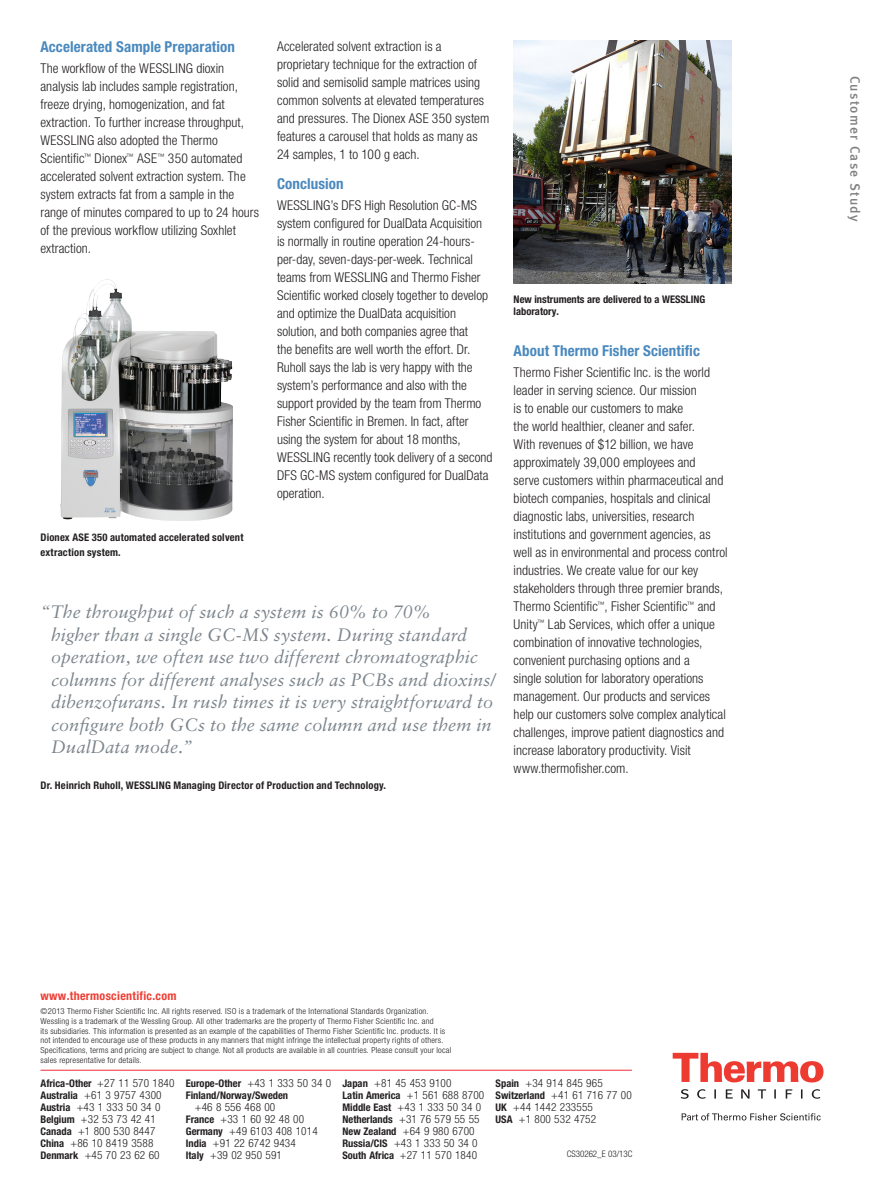
<style>
.page{position:relative;width:891px;height:1188px;background:#fff}
.page>*{position:absolute;margin:0;border:0;box-sizing:border-box;transform-origin:0 0}
.t1{font:italic 18px/22.5px "Sabon";letter-spacing:.005em;color:#7c858c}
.t2{font:700 condensed 15px "Helvetica Neue";letter-spacing:.005em;color:#4a89be}
.t3{font:300 condensed 13.5px/18px "Helvetica Neue";letter-spacing:.005em;color:#231f20}
.t4{font:13.5px "Meta Medium LF";letter-spacing:.1em;color:#808083}
.t5{font:700 condensed 12px "Helvetica Neue";letter-spacing:.025em;color:#ee3e34}
.t6{font:300 condensed 11.25px/12px "Helvetica Neue";letter-spacing:.015em;color:#231f20}
.t7{font:700 condensed 10.5px/12.3px "Helvetica Neue";color:#231f20}
.t8{font:700 condensed 10.5px/15px "Helvetica Neue LT Std";letter-spacing:.02em;color:#231f20}
.t9{font:300 condensed 9px "Helvetica Neue";color:#231f20}
.t10{font:300 condensed 8.25px/9.8px "Helvetica Neue";letter-spacing:.02em;color:#231f20;scale:1.05 1}
.s1{font-weight:300;font-size:11.25px}
.s2{font-weight:700;font-size:10.5px}
</style>
<div class="page">
<svg style="left:673px;top:1053px;width:150px;height:29px"></svg>
<svg style="left:681px;top:1089px;width:139px;height:10px"></svg>
<svg style="left:682px;top:1113px;width:139px;height:8px"></svg>
<img style="left:61px;top:279px;width:172px;height:242px">
<img style="left:514px;top:40px;width:218px;height:244px">
<hr style="left:40px;top:1070px;width:592px;height:1px;background:#ee2d33">
<p class="t2" style="left:40px;top:38px;width:196px">Accelerated Sample Preparation</p>
<p class="t3" style="left:40px;top:59px;width:220px">The workflow of the WESSLING dioxin analysis lab includes sample registration, freeze drying, homogenization, and fat extraction. To further increase throughput, WESSLING also adopted the Thermo Scientific<sup>™</sup> Dionex<sup>™</sup> ASE<sup>™</sup> 350 automated accelerated solvent extraction system. The system extracts fat from a sample in the range of minutes compared to up to 24 hours of the previous workflow utilizing Soxhlet extraction.</p>
<p class="t8" style="left:40px;top:530px;width:204px">Dionex ASE 350 automated accelerated solvent extraction system.</p>
<p class="t3" style="left:277px;top:37px;width:214px">Accelerated solvent extraction is a proprietary technique for the extraction of solid and semisolid sample matrices using common solvents at elevated temperatures and pressures. The Dionex ASE 350 system features a carousel that holds as many as 24 samples, 1 to 100 g each.</p>
<p class="t2" style="left:277px;top:175px;width:68px">Conclusion</p>
<p class="t3" style="left:277px;top:196px;width:217px">WESSLING’s DFS High Resolution GC-MS system configured for DualData Acquisition is normally in routine operation 24-hours&shy;per-day, seven-days-per-week. Technical teams from WESSLING and Thermo Fisher Scientific worked closely together to develop and optimize the DualData acquisition solution, and both companies agree that<br>the benefits are well worth the effort. Dr.<br>Ruholl says the lab is very happy with the system’s performance and also with the support provided by the team from Thermo Fisher Scientific in Bremen. In fact, after using the system for about 18 months, WESSLING recently took delivery of a second DFS GC-MS system configured for DualData operation.</p>
<p class="t1" style="left:51px;top:600px;width:446px;text-indent:-10px">“The throughput of such a system is 60% to 70%<br>higher than a single GC-MS system. During standard operation, we often use two different chromatographic columns for different analyses such as PCBs and dioxins/ dibenzofurans. In rush times it is very straightforward to configure both GCs to the same column and use them in DualData mode.”</p>
<p class="t8" style="left:40px;top:778px;width:347px">Dr. Heinrich Ruholl, WESSLING Managing Director of Production and Technology.</p>
<p class="t7" style="left:514px;top:293px;width:193px">New instruments are delivered to a WESSLING laboratory.</p>
<p class="t2" style="left:514px;top:341px;width:188px">About Thermo Fisher Scientific</p>
<p class="t3" style="left:514px;top:363px;width:216px">Thermo Fisher Scientific Inc. is the world leader in serving science. Our mission<br>is to enable our customers to make<br>the world healthier, cleaner and safer.<br>With revenues of $12 billion, we have approximately 39,000 employees and<br>serve customers within pharmaceutical and biotech companies, hospitals and clinical diagnostic labs, universities, research institutions and government agencies, as well as in environmental and process control industries. We create value for our key stakeholders through three premier brands, Thermo Scientific<sup>™</sup>, Fisher Scientific<sup>™</sup> and Unity<sup>™</sup> Lab Services, which offer a unique combination of innovative technologies, convenient purchasing options and a<br>single solution for laboratory operations management. Our products and services help our customers solve complex analytical challenges, improve patient diagnostics and increase laboratory productivity. Visit www.thermofisher.com.</p>
<p class="t5" style="left:40px;top:988px;width:138px">www.thermoscientific.com</p>
<p class="t10" style="left:40px;top:1006px;width:393px">©2013 Thermo Fisher Scientific Inc. All rights reserved. ISO is a trademark of the International Standards Organization.<br>Wessling is a trademark of the Wessling Group. All other trademarks are the property of Thermo Fisher Scientific Inc. and<br>its subsidiaries. This information is presented as an example of the capabilities of Thermo Fisher Scientific Inc. products. It is not intended to encourage use of these products in any manners that might infringe the intellectual property rights of others.<br>Specifications, terms and pricing are subject to change. Not all products are available in all countries. Please consult your local sales representative for details.</p>
<p class="t7" style="left:40px;top:1077px;width:136px">Africa-Other <span class="s1">+27 11 570 1840</span></p>
<p class="t6" style="left:40px;top:1089px;width:123px"><span class="s2">Australia</span> +61 3 9757 4300<br><span class="s2">Austria</span> +43 1 333 50 34 0<br><span class="s2">Belgium</span> +32 53 73 42 41<br><span class="s2">Canada</span> +1 800 530 8447<br><span class="s2">China</span> +86 10 8419 3588<br><span class="s2">Denmark</span> +45 70 23 62 60</p>
<p class="t7" style="left:186px;top:1077px;width:147px">Europe-Other <span class="s1">+43 1 333 50 34 0<br></span>Finland/Norway/Sweden</p>
<p class="t6" style="left:186px;top:1101px;width:133px;text-indent:9px">+46 8 556 468 00<br><span class="s2">France</span> +33 1 60 92 48 00<br><span class="s2">Germany</span> +49 6103 408 1014<br><span class="s2">India</span> +91 22 6742 9434<br><span class="s2">Italy</span> +39 02 950 591</p>
<p class="t6" style="left:342px;top:1077px;width:111px"><span class="s2">Japan</span> +81 45 453 9100</p>
<p class="t7" style="left:342px;top:1089px;width:143px">Latin America <span class="s1">+1 561 688 8700</span></p>
<p class="t6" style="left:342px;top:1101px;width:140px"><span class="s2">Middle East</span> +43 1 333 50 34 0<br><span class="s2">Netherlands</span> +31 76 579 55 55<br><span class="s2">New Zealand</span> +64 9 980 6700<br><span class="s2">Russia/CIS</span> +43 1 333 50 34 0<br><span class="s2">South Africa</span> +27 11 570 1840</p>
<p class="t6" style="left:496px;top:1077px;width:138px"><span class="s2">Spain</span> +34 914 845 965<br><span class="s2">Switzerland</span> +41 61 716 77 00<br><span class="s2">UK</span> +44 1442 233555<br><span class="s2">USA</span> +1 800 532 4752</p>
<p class="t9" style="left:567px;top:1149px;width:67px">CS30262_E 03/13C</p>
<p class="t4" style="left:863px;top:76px;width:148px;rotate:90deg">Customer Case Study</p>
</div>
